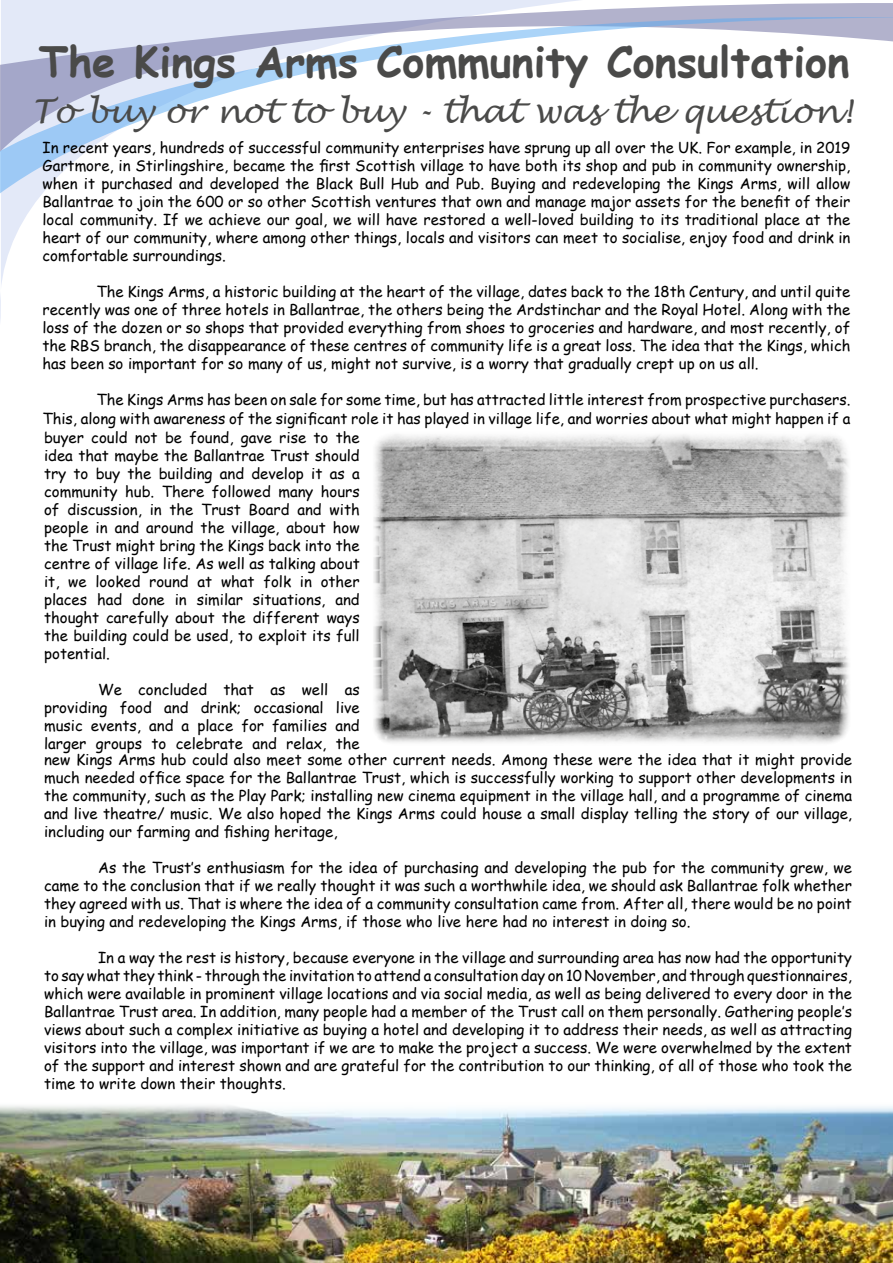
<style>
.page{position:relative;width:893px;height:1263px;background:#fff}
.page>*{position:absolute;margin:0;border:0;box-sizing:border-box;transform-origin:0 0}
.t1{font:700 42px "Comic Sans MS";color:#4a4a49}
.t2{font:italic 33px "Lucida Handwriting";color:#4a4a49}
.t3{font:15px/18px "Comic Sans MS";color:#000;text-align:justify}
</style>
<div class="page">
<svg style="left:0;top:0;width:580px;height:321px"></svg>
<svg style="left:0;top:2px;width:893px;height:14px;background:#d8dbec"></svg>
<svg style="left:0;top:16px;width:893px;height:177px"></svg>
<img style="left:373px;top:434px;width:476px;height:309px">
<img style="left:0;top:1105px;width:893px;height:158px">
<h1 class="t1" style="left:39px;top:31px;width:812px">The Kings Arms Community Consultation</h1>
<h2 class="t2" style="left:32px;top:91px;width:822px">To buy or not to buy - that was the question!</h2>
<p class="t3" style="left:43px;top:139px;width:809px">In recent years, hundreds of successful community enterprises have sprung up all over the UK. For example, in 2019<br>Gartmore, in Stirlingshire, became the first Scottish village to have both its shop and pub in community ownership, when it purchased and developed the Black Bull Hub and Pub. Buying and redeveloping the Kings Arms, will allow Ballantrae to join the 600 or so other Scottish ventures that own and manage major assets for the benefit of their local community. If we achieve our goal, we will have restored a well-loved building to its traditional place at the heart of our community, where among other things, locals and visitors can meet to socialise, enjoy food and drink in comfortable surroundings.</p>
<p class="t3" style="left:43px;top:283px;width:809px;text-indent:54px">The Kings Arms, a historic building at the heart of the village, dates back to the 18th Century, and until quite recently was one of three hotels in Ballantrae, the others being the Ardstinchar and the Royal Hotel. Along with the loss of the dozen or so shops that provided everything from shoes to groceries and hardware, and most recently, of the RBS branch, the disappearance of these centres of community life is a great loss. The idea that the Kings, which has been so important for so many of us, might not survive, is a worry that gradually crept up on us all.</p>
<p class="t3" style="left:43px;top:390px;width:809px;text-align:left;text-indent:54px">The Kings Arms has been on sale for some time, but has attracted little interest from prospective purchasers.<br>This, along with awareness of the significant role it has played in village life, and worries about what might happen if a buyer could not be found, gave rise to the<br>idea that maybe the Ballantrae Trust should<br>try to buy the building and develop it as a<br>community hub. There followed many hours<br>of discussion, in the Trust Board and with<br>people in and around the village, about how<br>the Trust might bring the Kings back into the<br>centre of village life. As well as talking about<br>it, we looked round at what folk in other<br>places had done in similar situations, and<br>thought carefully about the different ways<br>the building could be used, to exploit its full<br>potential.</p>
<p class="t3" style="left:44px;top:680px;width:317px;text-indent:54px">We concluded that as well as providing food and drink; occasional live music events, and a place for families and larger groups to celebrate and relax, the</p>
<p class="t3" style="left:44px;top:750px;width:809px">new Kings Arms hub could also meet some other current needs. Among these were the idea that it might provide much needed office space for the Ballantrae Trust, which is successfully working to support other developments in the community, such as the Play Park; installing new cinema equipment in the village hall, and a programme of cinema and live theatre/ music. We also hoped the Kings Arms could house a small display telling the story of our village, including our farming and fishing heritage,</p>
<p class="t3" style="left:44px;top:858px;width:809px;text-indent:54px">As the Trust’s enthusiasm for the idea of purchasing and developing the pub for the community grew, we came to the conclusion that if we really thought it was such a worthwhile idea, we should ask Ballantrae folk whether they agreed with us. That is where the idea of a community consultation came from. After all, there would be no point in buying and redeveloping the Kings Arms, if those who live here had no interest in doing so.</p>
<p class="t3" style="left:44px;top:948px;width:809px;text-indent:54px">In a way the rest is history, because everyone in the village and surrounding area has now had the opportunity to say what they think - through the invitation to attend a consultation day on 10 November, and through questionnaires, which were available in prominent village locations and via social media, as well as being delivered to every door in the Ballantrae Trust area. In addition, many people had a member of the Trust call on them personally. Gathering people’s views about such a complex initiative as buying a hotel and developing it to address their needs, as well as attracting visitors into the village, was important if we are to make the project a success. We were overwhelmed by the extent of the support and interest shown and are grateful for the contribution to our thinking, of all of those who took the time to write down their thoughts.</p>
</div>
